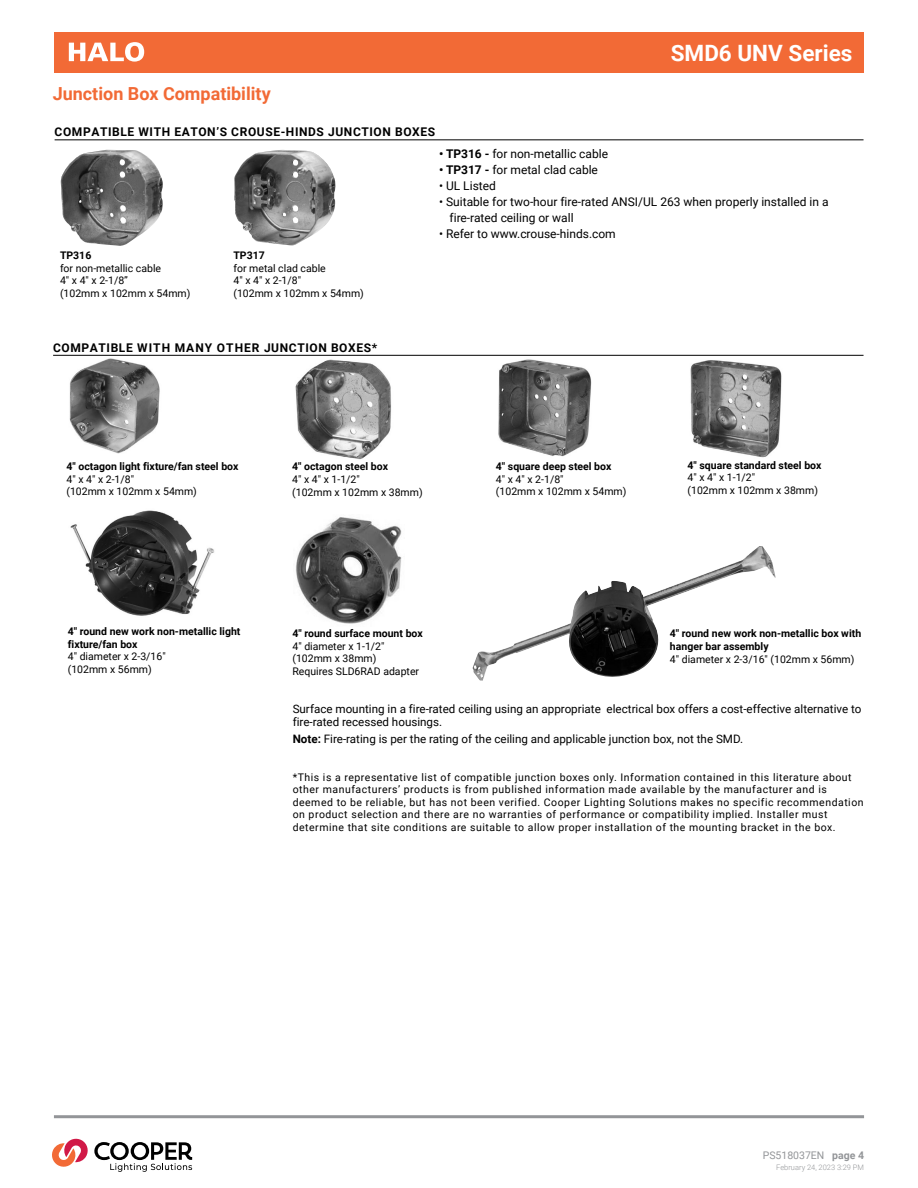
<style>
.page{position:relative;width:918px;height:1188px;background:#fff}
.page>*{position:absolute;margin:0;border:0;box-sizing:border-box;transform-origin:0 0}
.t1{font:700 22.5px "Roboto";color:#fff}
.t2{font:700 18px "Roboto";color:#f26a36}
.t3{font:12px/16px "Roboto";color:#000}
.t4{font:700 12px "Roboto";letter-spacing:.05em;color:#000}
.t5{font:11.7px/13.8px "Roboto";color:#000}
.t6{font:10.5px/12.6px "Roboto";letter-spacing:.05em;color:#000}
.t7{font:10.5px/12.6px "Roboto";color:#000}
.t8{font:700 10.5px/12.6px "Roboto";color:#000}
.t9{font:10.5px "Roboto";color:#939598}
.t10{font:300 7.5px "Roboto";color:#939598}
.s1{font-weight:700}
.s2{font-family:"Roboto Condensed";font-weight:700}
</style>
<div class="page">
<div style="left:54px;top:32px;width:810px;height:41px;background:#f26a36"></div>
<hr style="left:54px;top:1115px;width:810px;height:3px;background:#939598">
<img style="left:498px;top:359px;width:94px;height:98px">
<hr style="left:53px;top:355px;width:811px;height:1px;background:#000">
<hr style="left:55px;top:139px;width:809px;height:1px;background:#000">
<img style="left:69px;top:358px;width:91px;height:96px">
<img style="left:61px;top:150px;width:102px;height:96px">
<img style="left:234px;top:150px;width:102px;height:95px">
<img style="left:690px;top:360px;width:92px;height:98px">
<img style="left:295px;top:359px;width:96px;height:101px">
<img style="left:70px;top:510px;width:145px;height:106px">
<img style="left:296px;top:517px;width:106px;height:107px">
<img style="left:472px;top:546px;width:303px;height:135px">
<svg style="left:52px;top:1138px;width:140px;height:34px"></svg>
<svg style="left:69px;top:42px;width:75px;height:20px"></svg>
<h2 class="t2" style="left:53px;top:81px;width:220px">Junction Box Compatibility</h2>
<p class="t4" style="left:55px;top:124px;width:382px">COMPATIBLE WITH EATON’S CROUSE-HINDS JUNCTION BOXES</p>
<h1 class="t1" style="left:671px;top:38px;width:183px">SMD6 UNV Series</h1>
<p class="t8" style="left:60px;top:249px;width:33px">TP316</p>
<p class="t7" style="left:60px;top:261px;width:132px">for non-metallic cable<br>4" x 4" x 2-1/8”<br>(102mm x 102mm x 54mm)</p>
<p class="t8" style="left:233px;top:249px;width:33px">TP317</p>
<p class="t7" style="left:233px;top:261px;width:132px">for metal clad cable<br>4" x 4" x 2-1/8"<br>(102mm x 102mm x 54mm)</p>
<p class="t4" style="left:53px;top:339px;width:326px">COMPATIBLE WITH MANY OTHER JUNCTION BOXES*</p>
<p class="t3" style="left:439px;top:145px;width:170px"><span class="s1">• TP316 -</span> for non-metallic cable</p>
<p class="t3" style="left:439px;top:161px;width:160px"><span class="s1">• TP317 -</span> for metal clad cable</p>
<p class="t3" style="left:439px;top:177px;width:58px">• UL Listed</p>
<p class="t3" style="left:450px;top:194px;width:380px;text-indent:-10px">• Suitable for two-hour fire-rated ANSI/UL 263 when properly installed in a fire-rated ceiling or wall</p>
<p class="t3" style="left:439px;top:226px;width:178px">• Refer to www.crouse-hinds.com</p>
<p class="t8" style="left:66px;top:460px;width:173px">4" octagon light fixture/fan steel box</p>
<p class="t7" style="left:66px;top:472px;width:132px">4" x 4" x 2-1/8"<br>(102mm x 102mm x 54mm)</p>
<p class="t8" style="left:292px;top:460px;width:97px">4" octagon steel box</p>
<p class="t7" style="left:292px;top:473px;width:132px">4" x 4" x 1-1/2"<br>(102mm x 102mm x 38mm)</p>
<p class="t8" style="left:496px;top:460px;width:117px">4" square deep steel box</p>
<p class="t7" style="left:496px;top:472px;width:132px">4" x 4" x 2-1/8"<br>(102mm x 102mm x 54mm)</p>
<p class="t8" style="left:688px;top:458px;width:135px">4" square standard steel box</p>
<p class="t7" style="left:688px;top:471px;width:132px">4" x 4" x 1-1/2"<br>(102mm x 102mm x 38mm)</p>
<p class="t8" style="left:68px;top:625px;width:174px">4" round new work non-metallic light fixture/fan box</p>
<p class="t7" style="left:68px;top:650px;width:99px">4" diameter x 2-3/16" (102mm x 56mm)</p>
<p class="t7" style="left:292px;top:627px;width:132px"><span class="s1">4</span><span class="s2">"</span> <span class="s1">round surface mount box<br></span>4" diameter x 1-1/2" (102mm x 38mm)<br>Requires SLD6RAD adapter</p>
<p class="t8" style="left:670px;top:627px;width:193px">4" round new work non-metallic box with hanger bar assembly</p>
<p class="t7" style="left:670px;top:652px;width:186px">4" diameter x 2-3/16" (102mm x 56mm)</p>
<p class="t5" style="left:293px;top:701px;width:570px">Surface mounting in a fire-rated ceiling using an appropriate electrical box offers a cost-effective alternative to fire-rated recessed housings.</p>
<p class="t5" style="left:293px;top:731px;width:452px"><span class="s1">Note:</span> Fire-rating is per the rating of the ceiling and applicable junction box, not the SMD.</p>
<p class="t6" style="left:293px;top:770px;width:573px">*This is a representative list of compatible junction boxes only. Information contained in this literature about other manufacturers’ products is from published information made available by the manufacturer and is deemed to be reliable, but has not been verified. Cooper Lighting Solutions makes no specific recommendation on product selection and there are no warranties of performance or compatibility implied. Installer must determine that site conditions are suitable to allow proper installation of the mounting bracket in the box.</p>
<p class="t9" style="left:763px;top:1148px;width:103px">PS518037EN <span class="s1">page 4</span></p>
<p class="t10" style="left:776px;top:1162px;width:89px">February 24, 2023 3:29 PM</p>
</div>
